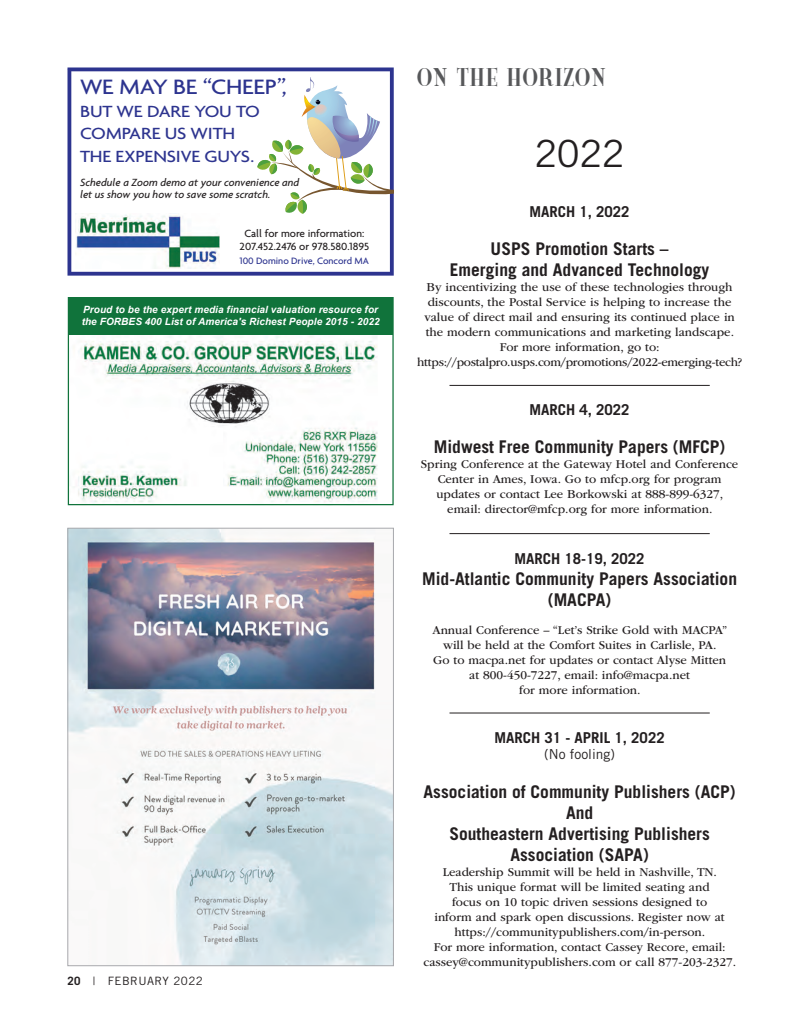
<style>
.page{position:relative;width:810px;height:1035px;background:#fff}
.page>*{position:absolute;margin:0;border:0;box-sizing:border-box;transform-origin:0 0}
.Paragraph_Style_2{font:37.5px "Trade Gothic LT Std";color:#231f20}
.t1{font:500 22.5px "Agenda";letter-spacing:-.01em;color:#2d348f;scale:1.11 1}
.Paragraph_Style_3{font:22.5px "New Yorker";color:#57585a}
.text{font:700 17.5px/21px "Trade Gothic LT Std";color:#231f20;text-align:center}
.t2{font:500 17.5px/22.5px "Agenda";letter-spacing:-.01em;color:#2d348f;scale:1.11 1}
.text-2{font:700 15px "Trade Gothic LT Std";color:#231f20}
.text-3{font:13.75px "Trade Gothic LT Std";color:#231f20}
.text-4{font:12.5px/15px "ITC Garamond Std";color:#231f20;text-align:center}
.t3{font:11.5px "Trade Gothic LT Std";letter-spacing:.04em;color:#231f20}
.t4{font:italic 500 11.25px/12.5px "Agenda";color:#231f20}
.t5{font:500 11.25px/13.5px "Agenda";color:#231f20;text-align:center}
.t6{font:italic 700 10px/12.5px "Arial";letter-spacing:.01em;color:#fff}
.t7{font:500 10px "Agenda";color:#2d348f}
.s1{font-weight:700}
</style>
<div class="page">
<img style="left:78px;top:336px;width:300px;height:167px">
<div style="left:68px;top:297px;width:325px;height:38px;background:#10733b"></div>
<div style="left:68px;top:297px;width:326px;height:208px;border:1px solid #10733b"></div>
<svg style="left:68px;top:68px;width:326px;height:208px"></svg>
<img style="left:76px;top:214px;width:144px;height:55px">
<svg style="left:257px;top:77px;width:137px;height:137px"></svg>
<img style="left:70px;top:530px;width:322px;height:434px">
<div style="left:68px;top:528px;width:326px;height:438px;border:1px solid #a8a9ad"></div>
<hr style="left:450px;top:385px;width:260px;height:1px;background:#231f20">
<hr style="left:450px;top:533px;width:260px;height:1px;background:#231f20">
<hr style="left:450px;top:713px;width:260px;height:1px;background:#231f20">
<p class="t1" style="left:80px;top:73px;width:188px">WE MAY BE “CHEEP”,</p>
<p class="t2" style="left:80px;top:99px;width:164px">BUT WE DARE YOU TO<br>COMPARE US WITH<br>THE EXPENSIVE GUYS.</p>
<p class="t4" style="left:80px;top:175px;width:221px">Schedule a Zoom demo at your convenience and let us show you how to save some scratch.</p>
<p class="t5" style="left:240px;top:226px;width:131px">Call for more information:<br>207.452.2476 or 978.580.1895</p>
<p class="t7" style="left:239px;top:255px;width:131px">100 Domino Drive, Concord MA</p>
<p class="t6" style="left:82px;top:303px;width:299px">Proud to be the expert media financial valuation resource for the FORBES 400 List of America's Richest People 2015 - 2022</p>
<p class="t3" style="left:68px;top:974px;width:137px"><span class="s1">20</span> | FEBRUARY 2022</p>
<p class="Paragraph_Style_3" style="left:417px;top:66px;width:191px">ON THE HORIZON</p>
<p class="Paragraph_Style_2" style="left:534px;top:131px;width:92px">2022</p>
<p class="text-2" style="left:530px;top:202px;width:102px">MARCH 1, 2022</p>
<p class="text" style="left:450px;top:238px;width:261px">USPS Promotion Starts –<br>Emerging and Advanced Technology</p>
<p class="text-4" style="left:417px;top:280px;width:326px">By incentivizing the use of these technologies through discounts, the Postal Service is helping to increase the value of direct mail and ensuring its continued place in the modern communications and marketing landscape.<br>For more information, go to: https://postalpro.usps.com/promotions/2022-emerging-tech?</p>
<p class="text-2" style="left:530px;top:400px;width:102px">MARCH 4, 2022</p>
<p class="text" style="left:434px;top:436px;width:293px">Midwest Free Community Papers (MFCP)</p>
<p class="text-4" style="left:421px;top:457px;width:319px">Spring Conference at the Gateway Hotel and Conference Center in Ames, Iowa. Go to mfcp.org for program updates or contact Lee Borkowski at 888-899-6327, email: director@mfcp.org for more information.</p>
<p class="text-2" style="left:515px;top:549px;width:132px">MARCH 18-19, 2022</p>
<p class="text" style="left:422px;top:568px;width:317px">Mid-Atlantic Community Papers Association (MACPA)</p>
<p class="text-4" style="left:432px;top:623px;width:297px">Annual Conference – “Let’s Strike Gold with MACPA” will be held at the Comfort Suites in Carlisle, PA.<br>Go to macpa.net for updates or contact Alyse Mitten at 800-450-7227, email: info@macpa.net<br>for more information.</p>
<p class="text-2" style="left:495px;top:728px;width:172px">MARCH 31 - APRIL 1, 2022</p>
<p class="text-3" style="left:544px;top:746px;width:72px">(No fooling)</p>
<p class="text" style="left:424px;top:781px;width:314px">Association of Community Publishers (ACP)</p>
<p class="text" style="left:566px;top:802px;width:29px">And</p>
<p class="text" style="left:449px;top:823px;width:262px">Southeastern Advertising Publishers<br>Association (SAPA)</p>
<p class="text-4" style="left:424px;top:865px;width:314px">Leadership Summit will be held in Nashville, TN.<br>This unique format will be limited seating and<br>focus on 10 topic driven sessions designed to<br>inform and spark open discussions. Register now at https://communitypublishers.com/in-person.<br>For more information, contact Cassey Recore, email: cassey@communitypublishers.com or call 877-203-2327.</p>
</div>
